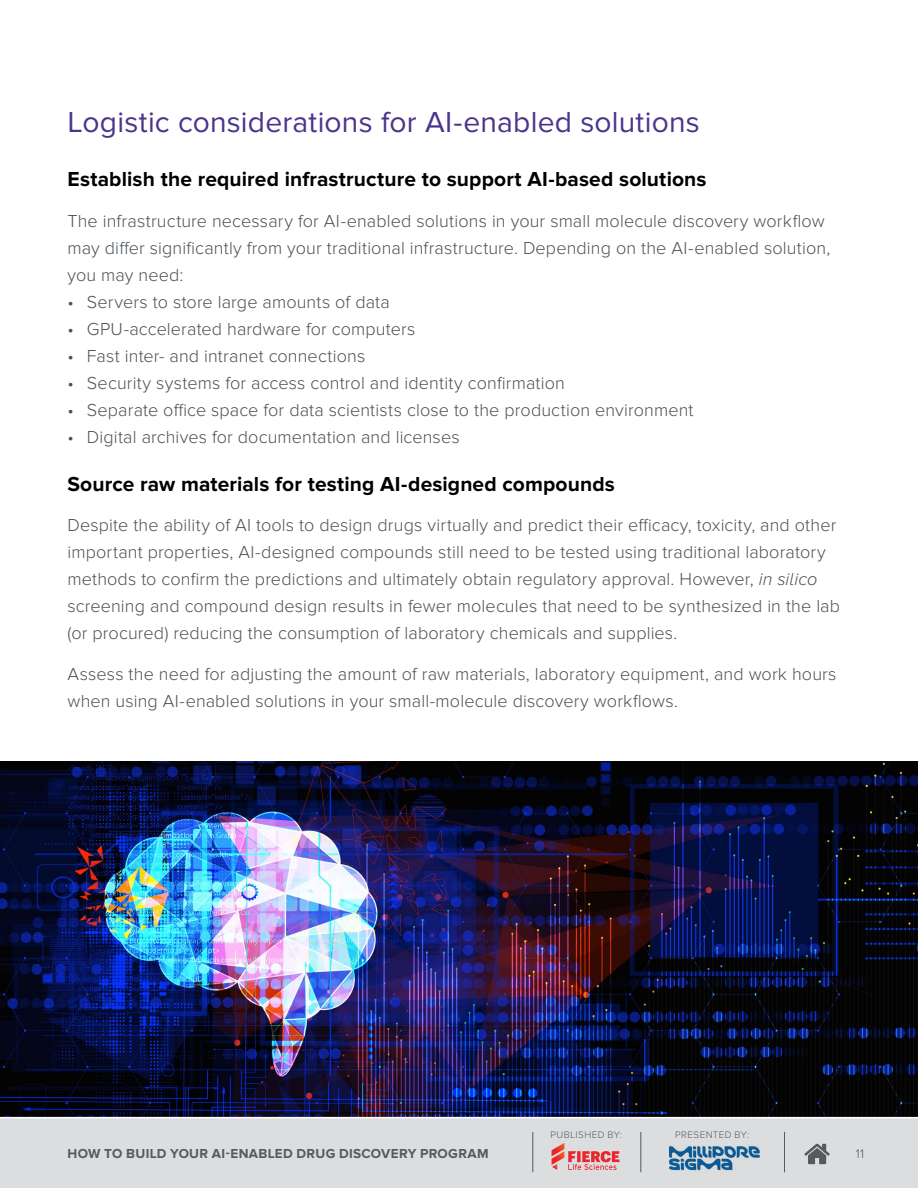
<style>
.page{position:relative;width:918px;height:1188px;background:#fff}
.page>*{position:absolute;margin:0;border:0;box-sizing:border-box;transform-origin:0 0}
.t1{font:30px "Proxima Nova";letter-spacing:.005em;color:#4b348c}
.t2{font:700 21px "Proxima Nova";letter-spacing:.005em;color:#000}
.t3{font:300 18px/27px "Proxima Nova";letter-spacing:.005em;color:#4a5157}
.t4{font:700 13.5px "Proxima Nova";letter-spacing:.025em;color:#58595b}
.t5{font:300 12.9px "Proxima Nova";color:#58595b}
.t6{font:300 9.75px "Proxima Nova";letter-spacing:.045em;color:#58595b}
.s1{font-family:"Proxima Nova A";font-style:italic}
</style>
<div class="page">
<img style="left:0;top:761px;width:918px;height:356px">
<div style="left:0;top:1118px;width:918px;height:70px;background:#dcddde"></div>
<hr style="left:532px;top:1132px;width:1px;height:40px;background:#58595b">
<hr style="left:640px;top:1132px;width:1px;height:40px;background:#58595b">
<hr style="left:784px;top:1132px;width:1px;height:40px;background:#58595b">
<svg style="left:804px;top:1144px;width:26px;height:20px"></svg>
<svg style="left:552px;top:1143px;width:67px;height:27px;background:#e19e9f"></svg>
<img style="left:669px;top:1144px;width:93px;height:30px">
<h1 class="t1" style="left:68px;top:104px;width:634px">Logistic considerations for AI-enabled solutions</h1>
<p class="t2" style="left:68px;top:167px;width:641px">Establish the required infrastructure to support AI-based solutions</p>
<p class="t3" style="left:68px;top:208px;width:764px">The infrastructure necessary for AI-enabled solutions in your small molecule discovery workflow may differ significantly from your traditional infrastructure. Depending on the AI-enabled solution, you may need:</p>
<p class="t3" style="left:68px;top:289px;width:324px">• Servers to store large amounts of data</p>
<p class="t3" style="left:68px;top:316px;width:349px">• GPU-accelerated hardware for computers</p>
<p class="t3" style="left:68px;top:343px;width:299px">• Fast inter- and intranet connections</p>
<p class="t3" style="left:68px;top:370px;width:499px">• Security systems for access control and identity confirmation</p>
<p class="t3" style="left:68px;top:397px;width:628px">• Separate office space for data scientists close to the production environment</p>
<p class="t3" style="left:68px;top:424px;width:394px">• Digital archives for documentation and licenses</p>
<p class="t2" style="left:68px;top:472px;width:549px">Source raw materials for testing AI-designed compounds</p>
<p class="t3" style="left:68px;top:512px;width:774px">Despite the ability of AI tools to design drugs virtually and predict their efficacy, toxicity, and other important properties, AI-designed compounds still need to be tested using traditional laboratory methods to confirm the predictions and ultimately obtain regulatory approval. However, <span class="s1">in silico </span>screening and compound design results in fewer molecules that need to be synthesized in the lab (or procured) reducing the consumption of laboratory chemicals and supplies.</p>
<p class="t3" style="left:68px;top:661px;width:771px">Assess the need for adjusting the amount of raw materials, laboratory equipment, and work hours when using AI-enabled solutions in your small-molecule discovery workflows.</p>
<p class="t4" style="left:68px;top:1146px;width:423px">HOW TO BUILD YOUR AI-ENABLED DRUG DISCOVERY PROGRAM</p>
<p class="t6" style="left:550px;top:1130px;width:73px">PUBLISHED BY:</p>
<p class="t6" style="left:675px;top:1130px;width:75px">PRESENTED BY:</p>
<p class="t5" style="left:856px;top:1146px;width:10px">11</p>
</div>
